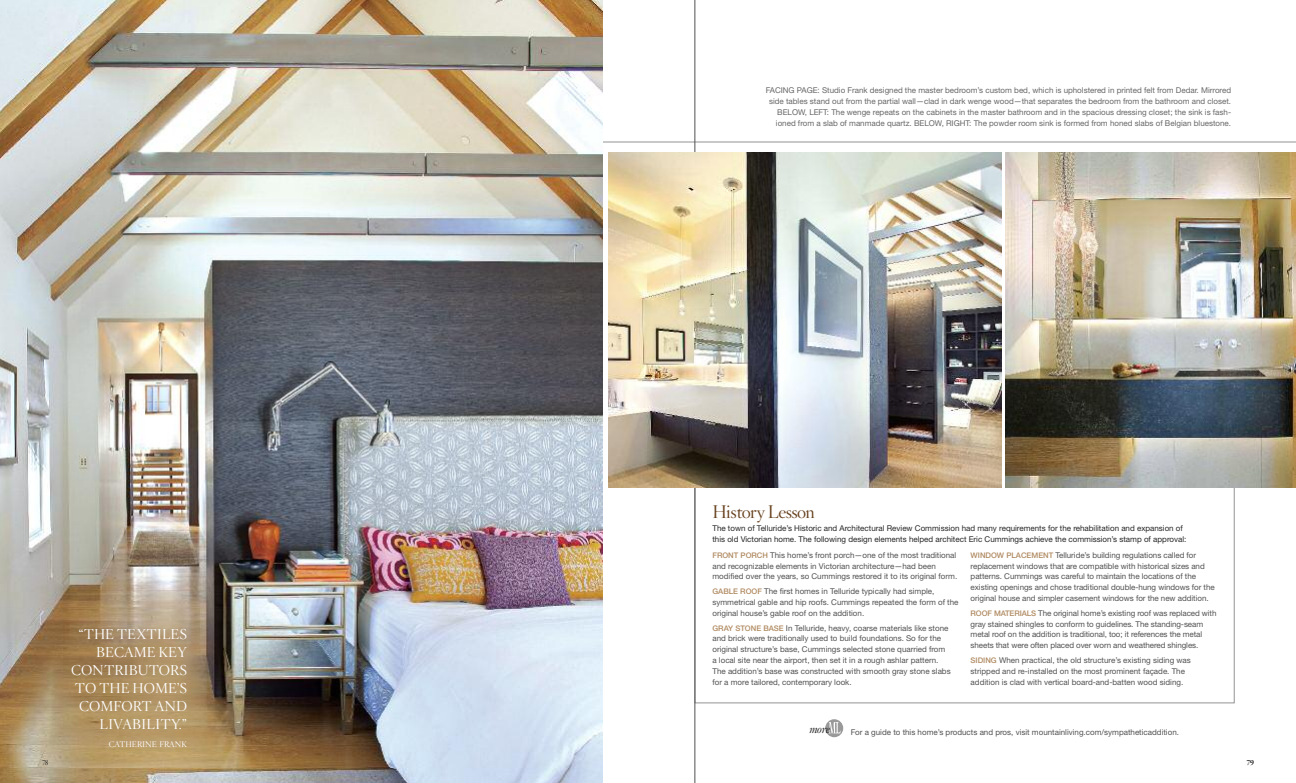
<style>
.page{position:relative;width:1296px;height:783px;background:#fff}
.page>*{position:absolute;margin:0;border:0;box-sizing:border-box;transform-origin:0 0}
.t1{font:18px "Hoefler Titling HTF Lt Roman";letter-spacing:-.03em;color:#67411e}
.t2{font:14px/18px "Hoefler Titling HTF Lt Roman";color:#fff;text-align:right}
.t3{font:12.1px "Hoefler Titling HTF Lt Swash";color:#272627}
.t4{font:8px/10.8px "Helvetica Neue";color:#525152}
.t5{font:8px/11px "Helvetica Neue";color:#686768;text-align:right}
.t6{font:8px/10.5px "Helvetica Neue";color:#272627}
.t7{font:8px "Hoefler Titling HTF Lt Roman";color:#fff}
.t8{font:6.8px "Hoefler Titling HTF Lt SC";color:#272627}
.s1{font-weight:500;font-size:7.7px;color:#b08a61}
</style>
<div class="page">
<hr style="left:0;top:142px;width:1296px;height:1px;background:#939393">
<img style="left:0;top:0;width:602px;height:783px">
<div style="left:825px;top:719px;width:18px;height:18px;background:#999;border-radius:50%"></div>
<svg style="left:829px;top:722px;width:12px;height:12px"></svg>
<svg style="left:1001px;top:471px;width:5px;height:8px"></svg>
<img style="left:1006px;top:153px;width:290px;height:335px">
<hr style="left:694px;top:0;width:1px;height:783px;background:#525152">
<img style="left:609px;top:153px;width:392px;height:335px">
<p class="t8" style="left:42px;top:759px;width:8px">78</p>
<h2 class="t2" style="left:71px;top:625px;width:118px">“THE TEXTILES<br>BECAME KEY<br>CONTRIBUTORS<br>TO THE HOME’S<br>COMFORT AND<br>LIVABILITY.”</h2>
<p class="t7" style="left:109px;top:740px;width:80px">CATHERINE FRANK</p>
<p class="t5" style="left:766px;top:85px;width:467px">FACING PAGE: Studio Frank designed the master bedroom’s custom bed, which is upholstered in printed felt from Dedar. Mirrored side tables stand out from the partial wall—clad in dark wenge wood—that separates the bedroom from the bathroom and closet.<br>BELOW, LEFT: The wenge repeats on the cabinets in the master bathroom and in the spacious dressing closet; the sink is fash&shy;ioned from a slab of manmade quartz. BELOW, RIGHT: The powder room sink is formed from honed slabs of Belgian bluestone.</p>
<h1 class="t1" style="left:712px;top:501px;width:104px">History Lesson</h1>
<p class="t6" style="left:712px;top:524px;width:475px">The town of Telluride’s Historic and Architectural Review Commission had many requirements for the rehabilitation and expansion of this old Victorian home. The following design elements helped architect Eric Cummings achieve the commission’s stamp of approval:</p>
<p class="t4" style="left:712px;top:550px;width:246px"><span class="s1">FRONT PORCH</span> This home’s front porch—one of the most traditional and recognizable elements in Victorian architecture—had been modified over the years, so Cummings restored it to its original form.</p>
<p class="t4" style="left:712px;top:587px;width:248px"><span class="s1">GABLE ROOF</span> The first homes in Telluride typically had simple, symmetrical gable and hip roofs. Cummings repeated the form of the original house’s gable roof on the addition.</p>
<p class="t4" style="left:712px;top:623px;width:240px"><span class="s1">GRAY STONE BASE</span> In Telluride, heavy, coarse materials like stone and brick were traditionally used to build foundations. So for the original structure’s base, Cummings selected stone quarried from a local site near the airport, then set it in a rough ashlar pattern.<br>The addition’s base was constructed with smooth gray stone slabs for a more tailored, contemporary look.</p>
<p class="t4" style="left:971px;top:550px;width:246px"><span class="s1">WINDOW PLACEMENT</span> Telluride’s building regulations called for replacement windows that are compatible with historical sizes and patterns. Cummings was careful to maintain the locations of the existing openings and chose traditional double-hung windows for the original house and simpler casement windows for the new addition.</p>
<p class="t4" style="left:971px;top:608px;width:247px"><span class="s1">ROOF MATERIALS</span> The original home’s existing roof was replaced with gray stained shingles to conform to guidelines. The standing-seam metal roof on the addition is traditional, too; it references the metal sheets that were often placed over worn and weathered shingles.</p>
<p class="t4" style="left:971px;top:655px;width:222px"><span class="s1">SIDING</span> When practical, the old structure’s existing siding was stripped and re-installed on the most prominent façade. The addition is clad with vertical board-and-batten wood siding.</p>
<h3 class="t3" style="left:809px;top:722px;width:22px">more</h3>
<p class="t4" style="left:851px;top:727px;width:330px">For a guide to this home’s products and pros, visit mountainliving.com/sympatheticaddition.</p>
<p class="t8" style="left:1247px;top:759px;width:8px">79</p>
</div>
